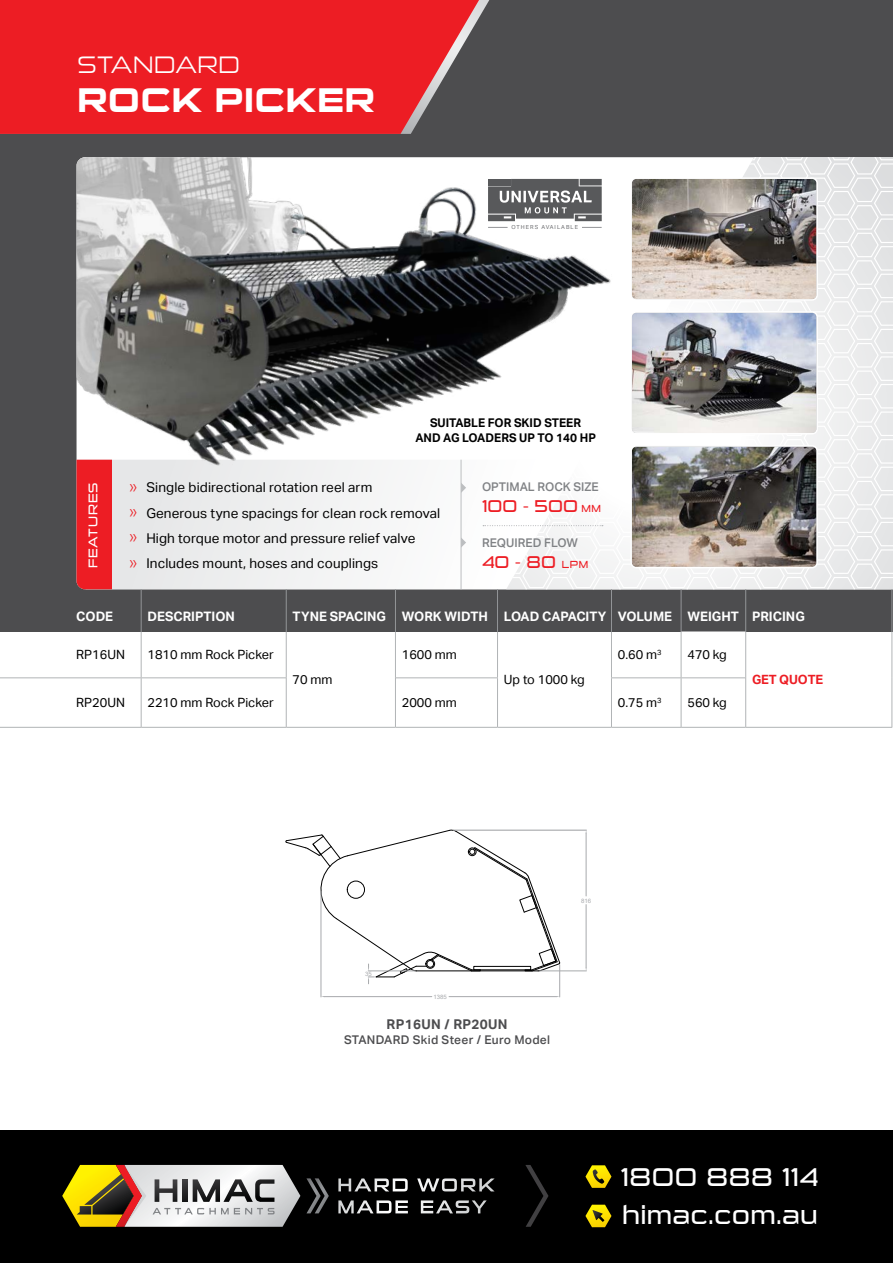
<style>
.page{position:relative;width:893px;height:1263px;background:#fff}
.page>*{position:absolute;margin:0;border:0;box-sizing:border-box;transform-origin:0 0}
.t1{font:700 34.5px "Sui Generis Rg";letter-spacing:.025em;color:#fff}
.t2{font:25.95px/38.2px "Sui Generis Bk";letter-spacing:.015em;color:#fff}
.t3{font:24px "Sui Generis Lt";letter-spacing:.025em;color:#fff}
.t4{font:17.25px "Sui Generis Bk";color:#ed1d24}
.t5{font:17.25px "Sui Generis Bk";color:#ed1d24}
.t6{font:13.5px/25.3px "Aktiv Grotesk";letter-spacing:.01em;color:#000}
.t7{font:700 13.5px "Aktiv Grotesk";letter-spacing:.025em;color:#4d4d4f}
.t8{font:700 13.05px "Aktiv Grotesk";color:#fff}
.t9{font:12.75px "Aktiv Grotesk";color:#000}
.t10{font:12.75px "Sui Generis Bk";letter-spacing:.07em;color:#fff}
.t11{font:700 12.75px "Aktiv Grotesk";letter-spacing:-.01em;color:#ed1d24}
.t12{font:700 12px/15px "Aktiv Grotesk";color:#000;text-align:center}
.t13{font:500 12px "Aktiv Grotesk";color:#808285}
.t14{font:500 12px "Aktiv Grotesk";letter-spacing:.025em;color:#4d4d4f}
.t15{font:6px "Arial";color:#a7a9ac}
.t16{font:5.55px "Aktiv Grotesk";letter-spacing:.18em;color:#6d6e71}
.s1{font-weight:300;font-size:16.5px;color:#ed1d24}
.s2{font-style:inherit}
.s3{font-size:10.35px}
</style>
<div class="page">
<div style="left:0;top:1130px;width:893px;height:133px;background:#000"></div>
<svg style="left:525px;top:1165px;width:23px;height:62px"></svg>
<div style="left:0;top:0;width:893px;height:631px;background:#4d4d4f"></div>
<svg style="left:306px;top:1178px;width:23px;height:35px"></svg>
<svg style="left:338px;top:1178px;width:70px;height:13px"></svg>
<svg style="left:417px;top:1178px;width:78px;height:13px"></svg>
<svg style="left:338px;top:1200px;width:70px;height:13px"></svg>
<svg style="left:421px;top:1200px;width:66px;height:13px"></svg>
<svg style="left:62px;top:1165px;width:238px;height:62px;background:#b6ab8b"></svg>
<svg style="left:585px;top:1165px;width:26px;height:23px"></svg>
<svg style="left:585px;top:1205px;width:26px;height:22px"></svg>
<svg style="left:0;top:0;width:479px;height:134px;background:#e2232a"></svg>
<svg style="left:112px;top:483px;width:371px;height:106px;background:#f0f1f1"></svg>
<hr style="left:461px;top:460px;width:1px;height:129px;background:#bcbec0">
<div style="left:77px;top:483px;width:35px;height:106px;background:#ed1d24"></div>
<svg style="left:461px;top:483px;width:5px;height:10px"></svg>
<svg style="left:461px;top:537px;width:5px;height:11px"></svg>
<svg style="left:682px;top:631px;width:63px;height:96px"></svg>
<hr style="left:745px;top:631px;width:1px;height:47px;background:#b1b4b6">
<hr style="left:745px;top:678px;width:1px;height:49px;background:#b1b4b6">
<hr style="left:141px;top:631px;width:1px;height:46px;background:#b1b4b6">
<hr style="left:0;top:677px;width:141px;height:1px;background:#b1b4b6">
<hr style="left:141px;top:678px;width:1px;height:49px;background:#b1b4b6">
<hr style="left:0;top:727px;width:141px;height:1px;background:#b1b4b6">
<hr style="left:286px;top:631px;width:1px;height:47px;background:#b1b4b6">
<hr style="left:395px;top:631px;width:1px;height:47px;background:#b1b4b6">
<hr style="left:286px;top:678px;width:1px;height:49px;background:#b1b4b6">
<hr style="left:395px;top:678px;width:1px;height:49px;background:#b1b4b6">
<hr style="left:141px;top:677px;width:145px;height:1px;background:#b1b4b6">
<hr style="left:141px;top:727px;width:145px;height:1px;background:#b1b4b6">
<hr style="left:286px;top:727px;width:109px;height:1px;background:#b1b4b6">
<hr style="left:497px;top:631px;width:1px;height:46px;background:#b1b4b6">
<hr style="left:611px;top:631px;width:1px;height:46px;background:#b1b4b6">
<hr style="left:396px;top:677px;width:102px;height:1px;background:#b1b4b6">
<hr style="left:497px;top:678px;width:1px;height:49px;background:#b1b4b6">
<hr style="left:611px;top:678px;width:1px;height:49px;background:#b1b4b6">
<hr style="left:395px;top:727px;width:102px;height:1px;background:#b1b4b6">
<hr style="left:681px;top:631px;width:1px;height:46px;background:#b1b4b6">
<hr style="left:611px;top:677px;width:70px;height:1px;background:#b1b4b6">
<hr style="left:681px;top:678px;width:1px;height:49px;background:#b1b4b6">
<hr style="left:497px;top:727px;width:114px;height:1px;background:#b1b4b6">
<hr style="left:611px;top:727px;width:70px;height:1px;background:#b1b4b6">
<hr style="left:141px;top:589px;width:1px;height:42px;background:#939598">
<hr style="left:286px;top:589px;width:1px;height:42px;background:#939598">
<hr style="left:395px;top:589px;width:1px;height:42px;background:#939598">
<hr style="left:497px;top:589px;width:1px;height:42px;background:#939598">
<hr style="left:611px;top:589px;width:1px;height:42px;background:#939598">
<hr style="left:681px;top:589px;width:1px;height:42px;background:#939598">
<hr style="left:745px;top:589px;width:1px;height:42px;background:#939598">
<hr style="left:891px;top:589px;width:1px;height:42px;background:#939598">
<hr style="left:891px;top:631px;width:1px;height:47px;background:#b1b4b6">
<hr style="left:891px;top:678px;width:1px;height:49px;background:#b1b4b6">
<hr style="left:746px;top:727px;width:146px;height:1px;background:#b1b4b6">
<hr style="left:681px;top:677px;width:64px;height:1px;background:#b1b4b6">
<hr style="left:681px;top:727px;width:65px;height:1px;background:#b1b4b6">
<img style="left:483px;top:157px;width:410px;height:432px">
<img style="left:77px;top:157px;width:551px;height:326px">
<hr style="left:321px;top:891px;width:1px;height:106px;background:#a7a9ac">
<hr style="left:559px;top:965px;width:1px;height:32px;background:#a7a9ac">
<hr style="left:324px;top:996px;width:108px;height:1px;background:#a7a9ac">
<hr style="left:449px;top:996px;width:107px;height:1px;background:#a7a9ac">
<hr style="left:540px;top:970px;width:46px;height:1px;background:#a7a9ac">
<hr style="left:453px;top:830px;width:133px;height:1px;background:#a7a9ac">
<hr style="left:586px;top:904px;width:1px;height:63px;background:#a7a9ac">
<hr style="left:586px;top:833px;width:1px;height:63px;background:#a7a9ac">
<svg style="left:285px;top:829px;width:276px;height:155px"></svg>
<h3 class="t3" style="left:77px;top:51px;width:164px">STANDARD</h3>
<h1 class="t1" style="left:77px;top:80px;width:299px">ROCK PICKER</h1>
<p class="t16" style="left:512px;top:224px;width:68px">OTHERS AVAILABLE</p>
<p class="t12" style="left:415px;top:415px;width:182px">SUITABLE FOR SKID STEER<br>AND AG LOADERS UP TO 140 HP</p>
<p class="t6" style="left:129px;top:475px;width:312px"><span class="s1">»</span> Single bidirectional rotation reel arm<br><span class="s1">»</span> Generous tyne spacings for clean rock removal <span class="s1">»</span> High torque motor and pressure relief valve<br><span class="s1">»</span> Includes mount, hoses and couplings</p>
<p class="t10" style="left:86px;top:568px;width:87px;rotate:-90deg">FEATURES</p>
<p class="t13" style="left:482px;top:480px;width:118px">OPTIMAL ROCK SIZE</p>
<p class="t4" style="left:482px;top:496px;width:120px">100 - <span class="s2">500</span> <span class="s3">MM</span></p>
<p class="t13" style="left:482px;top:536px;width:97px">REQUIRED FLOW</p>
<p class="t5" style="left:482px;top:552px;width:108px">40 - 80 <span class="s3">LPM</span></p>
<p class="t8" style="left:76px;top:609px;width:38px">CODE</p>
<p class="t8" style="left:148px;top:609px;width:89px">DESCRIPTION</p>
<p class="t8" style="left:293px;top:609px;width:514px">TYNE SPACING WORK WIDTH LOAD CAPACITY VOLUME WEIGHT PRICING</p>
<p class="t9" style="left:76px;top:647px;width:50px">RP16UN</p>
<p class="t9" style="left:148px;top:647px;width:128px">1810 mm Rock Picker</p>
<p class="t9" style="left:293px;top:672px;width:41px">70 mm</p>
<p class="t9" style="left:618px;top:647px;width:45px">0.60 m<sup>3</sup></p>
<p class="t9" style="left:687px;top:647px;width:41px">470 kg</p>
<p class="t9" style="left:402px;top:647px;width:56px">1600 mm</p>
<p class="t11" style="left:752px;top:672px;width:73px">GET QUOTE</p>
<p class="t9" style="left:504px;top:672px;width:82px">Up to 1000 kg</p>
<p class="t9" style="left:76px;top:695px;width:50px">RP20UN</p>
<p class="t9" style="left:148px;top:695px;width:128px">2210 mm Rock Picker</p>
<p class="t9" style="left:402px;top:695px;width:56px">2000 mm</p>
<p class="t9" style="left:618px;top:695px;width:45px">0.75 m<sup>3</sup></p>
<p class="t9" style="left:687px;top:695px;width:41px">560 kg</p>
<p class="t15" style="left:365px;top:970px;width:8px">35</p>
<p class="t15" style="left:433px;top:992px;width:15px">1385</p>
<p class="t7" style="left:387px;top:1016px;width:122px">RP16UN / RP20UN</p>
<p class="t14" style="left:344px;top:1032px;width:208px">STANDARD Skid Steer / Euro Model</p>
<p class="t15" style="left:581px;top:896px;width:12px">816</p>
<h2 class="t2" style="left:621px;top:1158px;width:199px">1800 888 114 himac.com.au</h2>
</div>
